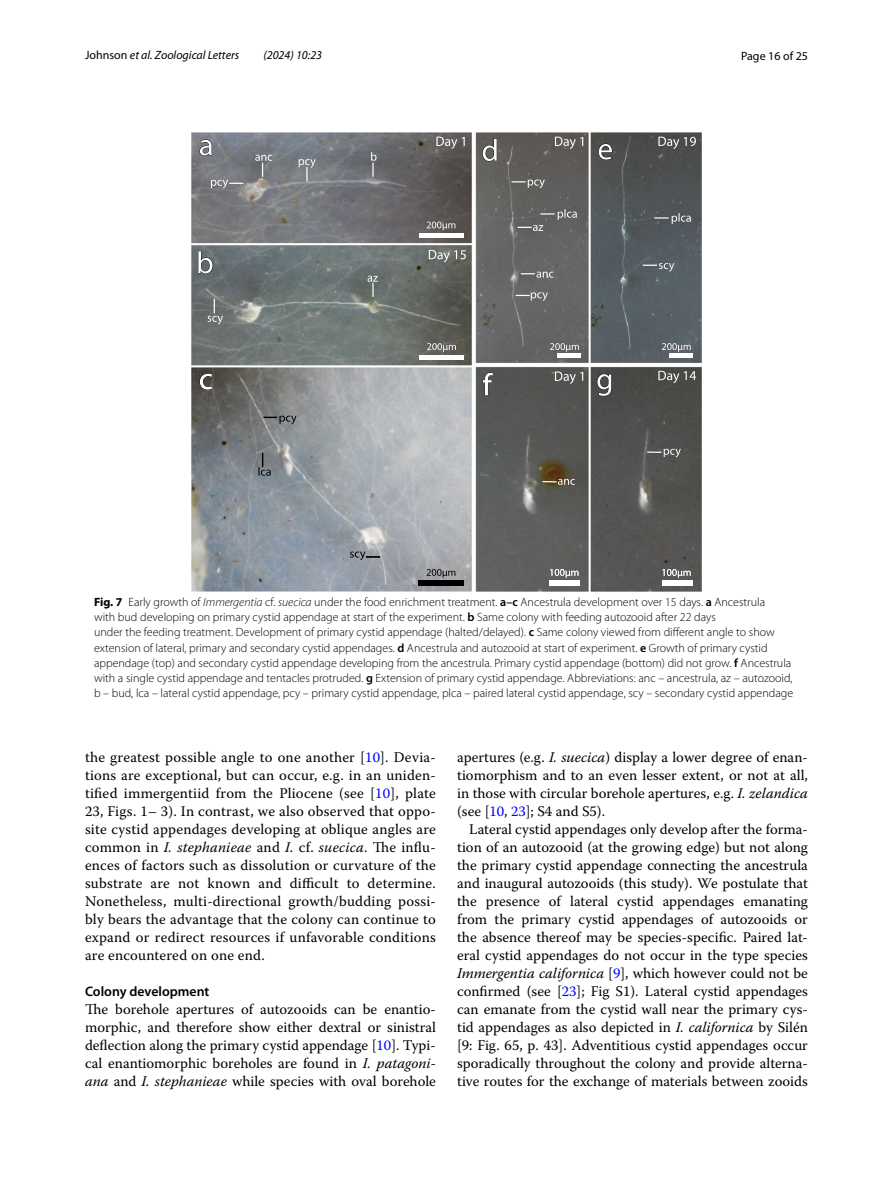
<style>
.page{position:relative;width:893px;height:1187px;background:#fff}
.page>*{position:absolute;margin:0;border:0;box-sizing:border-box;transform-origin:0 0}
.t1{font:14.7px/18px "Warnock Pro";color:#000;text-align:justify}
.t2{font:600 13.8px "Myriad Pro";color:#000}
.t3{font:300 12px/15px "Myriad Pro";color:#000}
.t4{font:italic 12px "Myriad Pro";color:#000}
.t5{font:12px "Myriad Pro";color:#000}
.s1{font-style:normal}
.s2{font-weight:700}
.s3{font-style:italic}
.s4{font-weight:600}
.s5{color:#00f}
</style>
<div class="page">
<img style="left:191px;top:133px;width:511px;height:458px">
<svg style="left:264px;top:415px;width:33px;height:9px"></svg>
<div style="left:419px;top:580px;width:44px;height:5px;background:#000"></div>
<svg style="left:427px;top:569px;width:28px;height:8px"></svg>
<div style="left:419px;top:354px;width:45px;height:5px;background:#fff"></div>
<svg style="left:427px;top:343px;width:29px;height:9px"></svg>
<div style="left:419px;top:233px;width:44px;height:5px;background:#fff"></div>
<svg style="left:427px;top:221px;width:28px;height:9px"></svg>
<svg style="left:255px;top:155px;width:17px;height:22px"></svg>
<svg style="left:299px;top:159px;width:17px;height:22px"></svg>
<svg style="left:371px;top:152px;width:6px;height:25px"></svg>
<svg style="left:211px;top:180px;width:32px;height:8px"></svg>
<svg style="left:208px;top:299px;width:15px;height:25px"></svg>
<svg style="left:258px;top:453px;width:13px;height:22px"></svg>
<svg style="left:350px;top:551px;width:30px;height:9px"></svg>
<svg style="left:367px;top:276px;width:11px;height:21px"></svg>
<svg style="left:662px;top:569px;width:31px;height:16px"></svg>
<svg style="left:647px;top:448px;width:34px;height:9px"></svg>
<svg style="left:542px;top:479px;width:33px;height:6px"></svg>
<svg style="left:549px;top:569px;width:30px;height:16px"></svg>
<svg style="left:662px;top:343px;width:30px;height:15px"></svg>
<svg style="left:550px;top:343px;width:30px;height:15px"></svg>
<svg style="left:511px;top:179px;width:34px;height:9px"></svg>
<svg style="left:516px;top:292px;width:32px;height:9px"></svg>
<svg style="left:521px;top:271px;width:33px;height:7px"></svg>
<svg style="left:643px;top:263px;width:31px;height:8px"></svg>
<svg style="left:654px;top:213px;width:37px;height:11px"></svg>
<svg style="left:518px;top:209px;width:59px;height:22px"></svg>
<svg style="left:200px;top:140px;width:12px;height:16px"></svg>
<svg style="left:198px;top:251px;width:15px;height:23px"></svg>
<svg style="left:200px;top:373px;width:12px;height:17px"></svg>
<svg style="left:482px;top:138px;width:15px;height:23px"></svg>
<svg style="left:598px;top:144px;width:14px;height:16px"></svg>
<svg style="left:483px;top:372px;width:10px;height:23px"></svg>
<svg style="left:597px;top:374px;width:15px;height:22px"></svg>
<svg style="left:436px;top:137px;width:29px;height:12px"></svg>
<svg style="left:429px;top:250px;width:37px;height:12px"></svg>
<svg style="left:658px;top:371px;width:38px;height:12px"></svg>
<svg style="left:658px;top:137px;width:38px;height:12px"></svg>
<svg style="left:555px;top:137px;width:28px;height:12px"></svg>
<svg style="left:555px;top:371px;width:28px;height:13px"></svg>
<p class="t4" style="left:85px;top:48px;width:156px"><span class="s1">Johnson</span> et al. Zoological Letters</p>
<p class="t4" style="left:263px;top:48px;width:60px">(2024) 10:23</p>
<p class="t5" style="left:741px;top:48px;width:68px">Page 16 of 25</p>
<p class="t3" style="left:94px;top:595px;width:701px"><span class="s2">Fig. 7</span> Early growth of <span class="s3">Immergentia</span> cf. <span class="s3">suecica</span> under the food enrichment treatment. <span class="s4">a–c</span> Ancestrula development over 15 days. <span class="s4">a</span> Ancestrula<br>with bud developing on primary cystid appendage at start of the experiment. <span class="s4">b</span> Same colony with feeding autozooid after 22 days<br>under the feeding treatment. Development of primary cystid appendage (halted/delayed). <span class="s4">c</span> Same colony viewed from different angle to show extension of lateral, primary and secondary cystid appendages. <span class="s4">d</span> Ancestrula and autozooid at start of experiment. <span class="s4">e</span> Growth of primary cystid appendage (top) and secondary cystid appendage developing from the ancestrula. Primary cystid appendage (bottom) did not grow. <span class="s4">f</span> Ancestrula with a single cystid appendage and tentacles protruded. <span class="s4">g</span> Extension of primary cystid appendage. Abbreviations: anc – ancestrula, az – autozooid, b – bud, lca – lateral cystid appendage, pcy – primary cystid appendage, plca – paired lateral cystid appendage, scy – secondary cystid appendage</p>
<p class="t1" style="left:85px;top:747px;width:352px">the greatest possible angle to one another [<span class="s5">10</span>]. Devia&shy;tions are exceptional, but can occur, e.g. in an uniden&shy;tified immergentiid from the Pliocene (see [<span class="s5">10</span>], plate 23, Figs. 1– 3). In contrast, we also observed that oppo&shy;site cystid appendages developing at oblique angles are common in <span class="s3">I. stephanieae</span> and <span class="s3">I.</span> cf. <span class="s3">suecica</span>. The influ&shy;ences of factors such as dissolution or curvature of the substrate are not known and difficult to determine.<br>Nonetheless, multi-directional growth/budding possi&shy;bly bears the advantage that the colony can continue to expand or redirect resources if unfavorable conditions are encountered on one end.</p>
<p class="t2" style="left:85px;top:982px;width:126px">Colony development</p>
<p class="t1" style="left:85px;top:999px;width:352px">The borehole apertures of autozooids can be enantio&shy;morphic, and therefore show either dextral or sinistral deflection along the primary cystid appendage [<span class="s5">10</span>]. Typi&shy;cal enantiomorphic boreholes are found in <span class="s3">I. patagoni&shy;ana</span> and <span class="s3">I. stephanieae</span> while species with oval borehole</p>
<p class="t1" style="left:457px;top:747px;width:352px">apertures (e.g. <span class="s3">I. suecica</span>) display a lower degree of enan&shy;tiomorphism and to an even lesser extent, or not at all, in those with circular borehole apertures, e.g. <span class="s3">I. zelandica </span>(see [<span class="s5">10</span>, <span class="s5">23</span>]; S4 and S5).</p>
<p class="t1" style="left:457px;top:819px;width:352px;text-indent:12px">Lateral cystid appendages only develop after the forma&shy;tion of an autozooid (at the growing edge) but not along the primary cystid appendage connecting the ancestrula and inaugural autozooids (this study). We postulate that the presence of lateral cystid appendages emanating from the primary cystid appendages of autozooids or the absence thereof may be species-specific. Paired lat&shy;eral cystid appendages do not occur in the type species <span class="s3">Immergentia californica</span> [<span class="s5">9</span>], which however could not be confirmed (see [<span class="s5">23</span>]; Fig S1). Lateral cystid appendages can emanate from the cystid wall near the primary cys&shy;tid appendages as also depicted in <span class="s3">I. californica</span> by Silén [9: Fig. 65, p. 43]. Adventitious cystid appendages occur sporadically throughout the colony and provide alterna&shy;tive routes for the exchange of materials between zooids</p>
</div>
